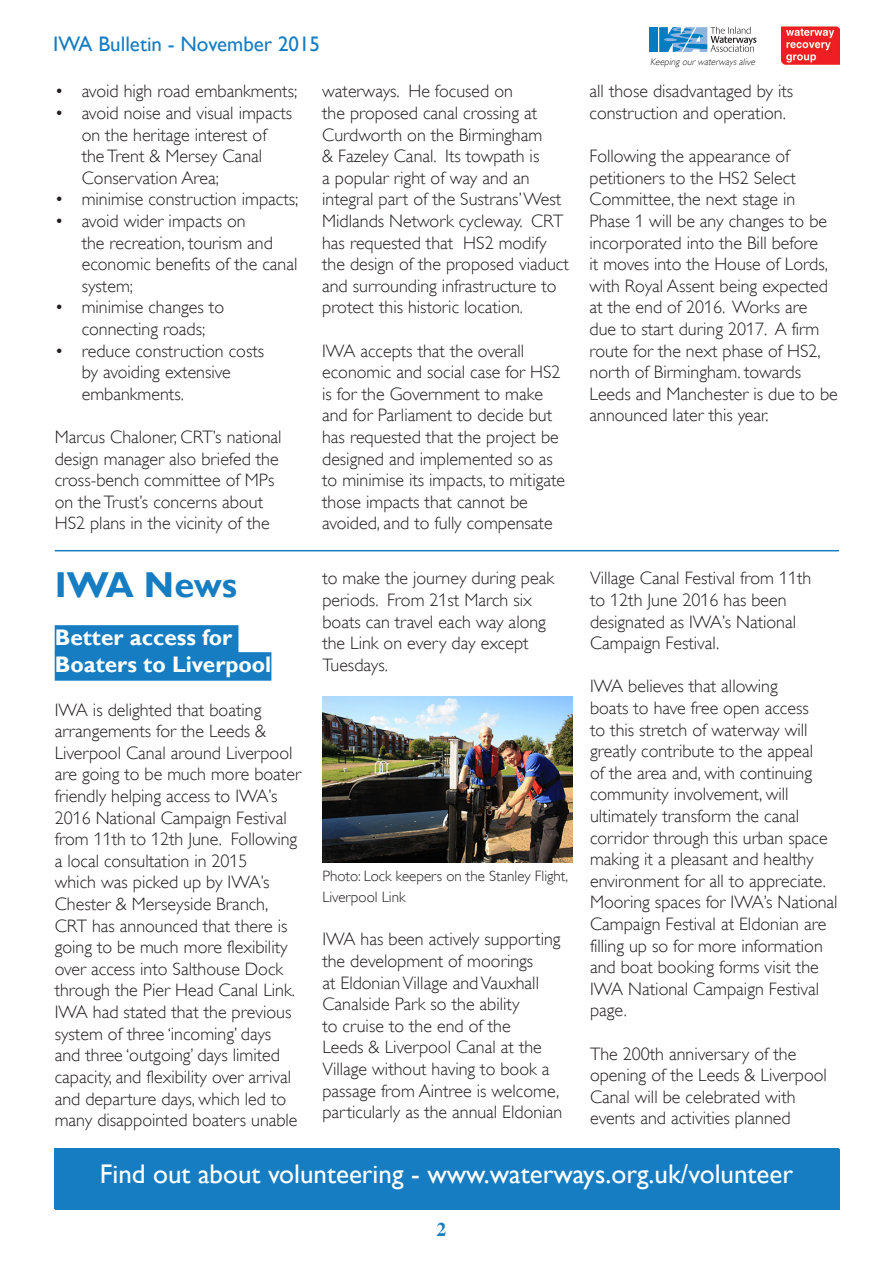
<style>
.page{position:relative;width:893px;height:1263px;background:#fff}
.page>*{position:absolute;margin:0;border:0;box-sizing:border-box;transform-origin:0 0}
.Main_Headings{font:700 36px "Gill Sans";color:#177dc2}
.Footer_Text{font:27px "Gill Sans";color:#fff}
.Article_Name{font:700 22.5px/27px "Gill Sans";color:#fff}
.t1{font:21px "Gill Sans";color:#177dc2}
.t2{font:700 19.5px "Times";color:#177dc2}
.Body_Text{font:300 18px/21.6px "Gill Alt One";color:#231f20}
.image_caption{font:300 15px/21.6px "Gill Alt One";color:#231f20}
.t3{font:italic 300 9.75px "Gill Alt One";color:#231f20}
</style>
<div class="page">
<div style="left:650px;top:27px;width:8px;height:25px;background:#007cc2"></div>
<svg style="left:659px;top:27px;width:97px;height:25px"></svg>
<img style="left:781px;top:26px;width:58px;height:39px">
<div style="left:55px;top:1149px;width:785px;height:61px;background:#177dc2"></div>
<div style="left:55px;top:625px;width:183px;height:29px;background:#177dc2"></div>
<div style="left:55px;top:652px;width:216px;height:29px;background:#177dc2"></div>
<img style="left:322px;top:696px;width:250px;height:166px">
<hr style="left:55px;top:550px;width:784px;height:1px;background:#177dc2">
<p class="t1" style="left:53px;top:32px;width:268px">IWA Bulletin - November 2015</p>
<p class="Body_Text" style="left:55px;top:81px;width:244px">• avoid high road embankments;</p>
<p class="Body_Text" style="left:82px;top:102px;width:212px;text-indent:-27px">• avoid noise and visual impacts on the heritage interest of the Trent &amp; Mersey Canal<br>Conservation Area;</p>
<p class="Body_Text" style="left:55px;top:189px;width:245px">• minimise construction impacts;</p>
<p class="Body_Text" style="left:82px;top:210px;width:217px;text-indent:-27px">• avoid wider impacts on<br>the recreation, tourism and economic benefits of the canal system;</p>
<p class="Body_Text" style="left:55px;top:297px;width:171px;text-align:center">• minimise changes to connecting roads;</p>
<p class="Body_Text" style="left:82px;top:340px;width:184px;text-indent:-27px">• reduce construction costs by avoiding extensive embankments.</p>
<p class="Body_Text" style="left:55px;top:426px;width:228px">Marcus Chaloner, CRT’s national design manager also briefed the cross-bench committee of MPs on the Trust’s concerns about<br>HS2 plans in the vicinity of the</p>
<p class="Main_Headings" style="left:55px;top:563px;width:184px">IWA News</p>
<p class="Article_Name" style="left:55px;top:625px;width:218px">Better access for<br>Boaters to Liverpool</p>
<p class="Body_Text" style="left:55px;top:699px;width:248px">IWA is delighted that boating arrangements for the Leeds &amp;<br>Liverpool Canal around Liverpool are going to be much more boater friendly helping access to IWA’s<br>2016 National Campaign Festival from 11th to 12th June. Following a local consultation in 2015<br>which was picked up by IWA’s<br>Chester &amp; Merseyside Branch,<br>CRT has announced that there is going to be much more flexibility over access into Salthouse Dock through the Pier Head Canal Link.<br>IWA had stated that the previous system of three ‘incoming’ days and three ‘outgoing’ days limited capacity, and flexibility over arrival and departure days, which led to many disappointed boaters unable</p>
<p class="Body_Text" style="left:322px;top:81px;width:248px">waterways. He focused on<br>the proposed canal crossing at<br>Curdworth on the Birmingham<br>&amp; Fazeley Canal. Its towpath is<br>a popular right of way and an integral part of the Sustrans’ West<br>Midlands Network cycleway. CRT has requested that HS2 modify the design of the proposed viaduct and surrounding infrastructure to protect this historic location.</p>
<p class="Body_Text" style="left:322px;top:340px;width:244px">IWA accepts that the overall economic and social case for HS2 is for the Government to make and for Parliament to decide but has requested that the project be designed and implemented so as to minimise its impacts, to mitigate those impacts that cannot be avoided, and to fully compensate</p>
<p class="Body_Text" style="left:322px;top:567px;width:233px">to make the journey during peak periods. From 21st March six boats can travel each way along the Link on every day except<br>Tuesdays.</p>
<p class="image_caption" style="left:322px;top:865px;width:247px">Photo: Lock keepers on the Stanley Flight,<br>Liverpool Link</p>
<p class="Body_Text" style="left:322px;top:928px;width:241px">IWA has been actively supporting the development of moorings<br>at Eldonian Village and Vauxhall<br>Canalside Park so the ability<br>to cruise to the end of the<br>Leeds &amp; Liverpool Canal at the<br>Village without having to book a passage from Aintree is welcome, particularly as the annual Eldonian</p>
<p class="t3" style="left:650px;top:56px;width:108px">Keeping ourwaterwaysalive</p>
<p class="Body_Text" style="left:590px;top:81px;width:205px">all those disadvantaged by its construction and operation.</p>
<p class="Body_Text" style="left:590px;top:145px;width:250px">Following the appearance of petitioners to the HS2 Select<br>Committee, the next stage in<br>Phase 1 will be any changes to be incorporated into the Bill before<br>it moves into the House of Lords, with Royal Assent being expected at the end of 2016. Works are due to start during 2017. A firm route for the next phase of HS2, north of Birmingham. towards<br>Leeds and Manchester is due to be announced later this year.</p>
<p class="Body_Text" style="left:590px;top:567px;width:223px">Village Canal Festival from 11th to 12th June 2016 has been designated as IWA’s National<br>Campaign Festival.</p>
<p class="Body_Text" style="left:590px;top:675px;width:239px">IWA believes that allowing<br>boats to have free open access to this stretch of waterway will greatly contribute to the appeal of the area and, with continuing community involvement, will ultimately transform the canal corridor through this urban space making it a pleasant and healthy environment for all to appreciate.</p>
<p class="Body_Text" style="left:590px;top:891px;width:249px">Mooring spaces for IWA’s National<br>Campaign Festival at Eldonian are filling up so for more information and boat booking forms visit the<br>IWA National Campaign Festival page.</p>
<p class="Body_Text" style="left:590px;top:1043px;width:238px">The 200th anniversary of the opening of the Leeds &amp; Liverpool<br>Canal will be celebrated with events and activities planned</p>
<p class="Footer_Text" style="left:100px;top:1158px;width:695px">Find out about volunteering - www.waterways.org.uk/volunteer</p>
<p class="t2" style="left:437px;top:1218px;width:11px">2</p>
</div>
